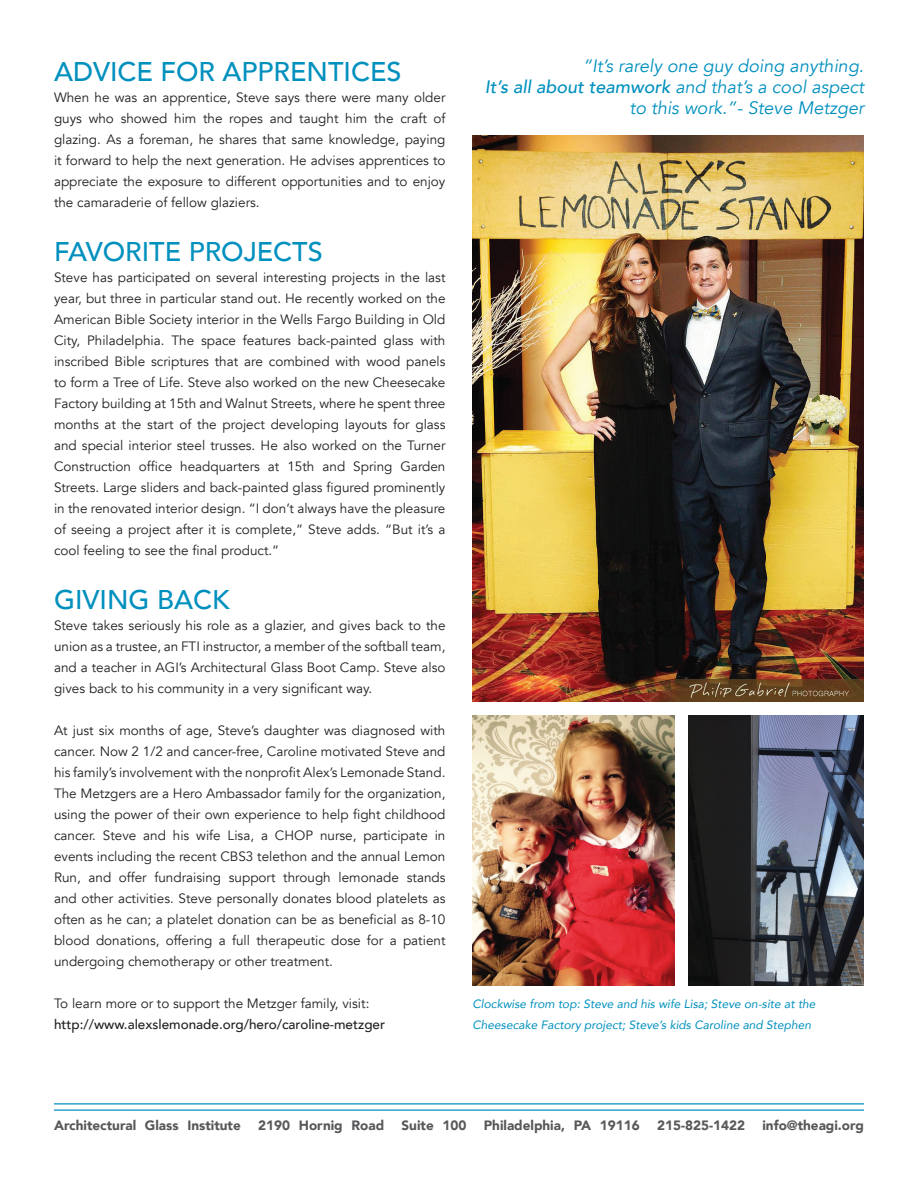
<style>
.page{position:relative;width:918px;height:1188px;background:#fff}
.page>*{position:absolute;margin:0;border:0;box-sizing:border-box;transform-origin:0 0}
.t1{font:500 27px "Avenir";color:#0090be}
.t2{font:italic 18px/21px "Avenir";color:#0090be;text-align:right}
.t3{font:13.5px/21px "Avenir";color:#231f20;text-align:justify}
.t4{font:900 13.5px "Avenir";color:#57585a}
.t5{font:500 13.5px "Avenir";color:#231f20}
.t6{font:italic 12px/21px "Avenir";color:#0090be}
.s1{font-weight:500}
</style>
<div class="page">
<hr style="left:54px;top:1103px;width:810px;height:2px;background:#0090be">
<hr style="left:54px;top:1109px;width:810px;height:2px;background:#0090be">
<img style="left:472px;top:135px;width:392px;height:567px">
<img style="left:688px;top:716px;width:176px;height:270px">
<img style="left:472px;top:716px;width:203px;height:270px">
<p class="t1" style="left:54px;top:48px;width:349px">ADVICE FOR APPRENTICES</p>
<p class="t3" style="left:54px;top:87px;width:393px">When he was an apprentice, Steve says there were many older guys who showed him the ropes and taught him the craft of glazing. As a foreman, he shares that same knowledge, paying it forward to help the next generation. He advises apprentices to appreciate the exposure to different opportunities and to enjoy the camaraderie of fellow glaziers.</p>
<p class="t1" style="left:54px;top:228px;width:270px">FAVORITE PROJECTS</p>
<p class="t3" style="left:54px;top:267px;width:393px">Steve has participated on several interesting projects in the last year, but three in particular stand out. He recently worked on the American Bible Society interior in the Wells Fargo Building in Old City, Philadelphia. The space features back-painted glass with inscribed Bible scriptures that are combined with wood panels to form a Tree of Life. Steve also worked on the new Cheesecake Factory building at 15th and Walnut Streets, where he spent three months at the start of the project developing layouts for glass and special interior steel trusses. He also worked on the Turner Construction office headquarters at 15th and Spring Garden Streets. Large sliders and back-painted glass figured prominently in the renovated interior design. “I don’t always have the pleasure of seeing a project after it is complete,” Steve adds. “But it’s a cool feeling to see the final product.”</p>
<p class="t1" style="left:54px;top:576px;width:177px">GIVING BACK</p>
<p class="t3" style="left:54px;top:615px;width:393px">Steve takes seriously his role as a glazier, and gives back to the union as a trustee, an FTI instructor, a member of the softball team, and a teacher in AGI’s Architectural Glass Boot Camp. Steve also gives back to his community in a very significant way.</p>
<p class="t3" style="left:54px;top:720px;width:393px">At just six months of age, Steve’s daughter was diagnosed with cancer. Now 2 1/2 and cancer-free, Caroline motivated Steve and his family’s involvement with the nonprofit Alex’s Lemonade Stand.<br>The Metzgers are a Hero Ambassador family for the organization, using the power of their own experience to help fight childhood cancer. Steve and his wife Lisa, a CHOP nurse, participate in events including the recent CBS3 telethon and the annual Lemon Run, and offer fundraising support through lemonade stands and other activities. Steve personally donates blood platelets as often as he can; a platelet donation can be as beneficial as 8-10 blood donations, offering a full therapeutic dose for a patient undergoing chemotherapy or other treatment.</p>
<p class="t3" style="left:54px;top:993px;width:317px">To learn more or to support the Metzger family, visit:</p>
<p class="t5" style="left:54px;top:1013px;width:333px">http://www.alexslemonade.org/hero/caroline-metzger</p>
<p class="t2" style="left:583px;top:56px;width:283px">“It’s rarely one guy doing anything.</p>
<p class="t2" style="left:485px;top:77px;width:381px"><span class="s1">It’s all about teamwork</span> and that’s a cool aspect to this work.”- Steve Metzger</p>
<p class="t6" style="left:472px;top:993px;width:345px">Clockwise from top: Steve and his wife Lisa; Steve on-site at the<br>Cheesecake Factory project; Steve’s kids Caroline and Stephen</p>
<p class="t4" style="left:54px;top:1114px;width:188px">Architectural Glass Institute</p>
<p class="t4" style="left:258px;top:1114px;width:128px">2190 Hornig Road</p>
<p class="t4" style="left:402px;top:1114px;width:66px">Suite 100</p>
<p class="t4" style="left:484px;top:1114px;width:158px">Philadelphia, PA 19116</p>
<p class="t4" style="left:657px;top:1114px;width:89px">215-825-1422</p>
<p class="t4" style="left:762px;top:1114px;width:103px">info@theagi.org</p>
</div>
